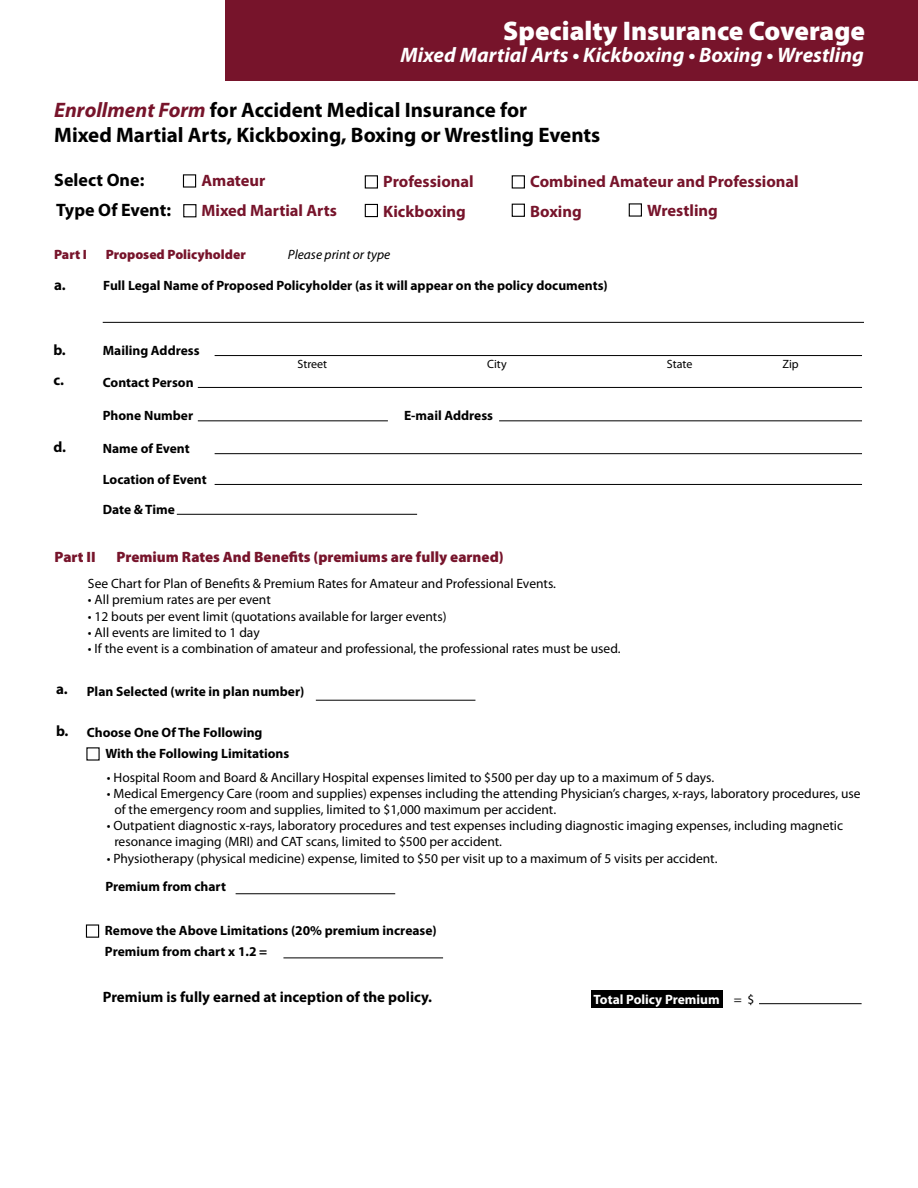
<style>
.page{position:relative;width:918px;height:1188px;background:#fff}
.page>*{position:absolute;margin:0;border:0;box-sizing:border-box;transform-origin:0 0}
.t1{font:900 27px "Myriad Pro";color:#fff}
.t2{font:700 21px/25.2px "Myriad Pro";color:#000}
.t3{font:italic 700 21px "Myriad Pro";color:#fff}
.t4{font:700 18px "Myriad Pro";color:#000}
.t5{font:700 16.5px "Myriad Pro";color:#77142b}
.t6{font:700 15px/30.5px "Myriad Pro";color:#000}
.t7{font:900 15px "Myriad Pro";color:#77142b}
.t8{font:13.5px/16.2px "Myriad Pro";color:#000}
.t9{font:700 13.5px/20.2px "Myriad Pro";color:#000}
.t10{font:900 13.5px "Myriad Pro";color:#77142b}
.t11{font:700 13.5px "Myriad Pro";color:#fff}
.t12{font:italic 13.5px "Myriad Pro";color:#000}
.t13{font:12px "Myriad Pro";color:#000}
.s1{font-style:italic;color:#77142b}
.s2{font-weight:400;color:#000}
</style>
<div class="page">
<div style="left:225px;top:0;width:693px;height:81px;background:#77142b"></div>
<div style="left:183px;top:174px;width:13px;height:14px;border:1px solid #000"></div>
<div style="left:365px;top:175px;width:13px;height:14px;border:1px solid #000"></div>
<div style="left:183px;top:204px;width:13px;height:13px;border:1px solid #000"></div>
<div style="left:365px;top:204px;width:13px;height:13px;border:1px solid #000"></div>
<div style="left:512px;top:204px;width:13px;height:13px;border:1px solid #000"></div>
<div style="left:629px;top:203px;width:13px;height:14px;border:1px solid #000"></div>
<hr style="left:316px;top:700px;width:159px;height:1px;background:#000">
<div style="left:86px;top:924px;width:13px;height:14px;border:1px solid #000"></div>
<hr style="left:283px;top:958px;width:160px;height:1px;background:#000">
<div style="left:512px;top:175px;width:13px;height:14px;border:1px solid #000"></div>
<div style="left:591px;top:990px;width:132px;height:18px;background:#000"></div>
<hr style="left:759px;top:1003px;width:103px;height:1px;background:#000">
<hr style="left:103px;top:322px;width:761px;height:1px;background:#000">
<hr style="left:215px;top:355px;width:647px;height:1px;background:#000">
<hr style="left:198px;top:387px;width:664px;height:1px;background:#000">
<hr style="left:198px;top:420px;width:190px;height:1px;background:#000">
<hr style="left:499px;top:420px;width:363px;height:1px;background:#000">
<hr style="left:177px;top:514px;width:240px;height:1px;background:#000">
<hr style="left:215px;top:453px;width:647px;height:1px;background:#000">
<hr style="left:215px;top:484px;width:647px;height:1px;background:#000">
<hr style="left:236px;top:893px;width:159px;height:1px;background:#000">
<h1 class="t1" style="left:503px;top:15px;width:363px">Specialty Insurance Coverage</h1>
<h2 class="t3" style="left:401px;top:43px;width:465px">Mixed Martial Arts • Kickboxing • Boxing • Wrestling</h2>
<h2 class="t2" style="left:54px;top:97px;width:548px"><span class="s1">Enrollment Form</span> for Accident Medical Insurance for<br>Mixed Martial Arts, Kickboxing, Boxing or Wrestling Events</h2>
<h3 class="t4" style="left:54px;top:170px;width:92px">Select One:</h3>
<p class="t5" style="left:201px;top:171px;width:66px">Amateur</p>
<p class="t5" style="left:383px;top:172px;width:92px">Professional</p>
<h3 class="t4" style="left:56px;top:200px;width:117px">Type Of Event:</h3>
<p class="t5" style="left:383px;top:202px;width:84px">Kickboxing</p>
<p class="t5" style="left:530px;top:202px;width:53px">Boxing</p>
<p class="t5" style="left:647px;top:201px;width:72px">Wrestling</p>
<p class="t5" style="left:530px;top:172px;width:270px">Combined Amateur and Professional</p>
<p class="t5" style="left:201px;top:201px;width:137px">Mixed Martial Arts</p>
<p class="t10" style="left:54px;top:247px;width:35px">Part I</p>
<p class="t10" style="left:106px;top:247px;width:142px">Proposed Policyholder</p>
<p class="t12" style="left:288px;top:248px;width:104px">Please print or type</p>
<p class="t6" style="left:54px;top:270px;width:13px">a.</p>
<p class="t9" style="left:103px;top:276px;width:506px">Full Legal Name of Proposed Policyholder (as it will appear on the policy documents)</p>
<p class="t6" style="left:54px;top:335px;width:14px">b. c.</p>
<p class="t6" style="left:54px;top:432px;width:14px">d.</p>
<p class="t9" style="left:103px;top:341px;width:98px">Mailing Address</p>
<p class="t13" style="left:298px;top:357px;width:31px">Street</p>
<p class="t13" style="left:487px;top:357px;width:21px">City</p>
<p class="t13" style="left:667px;top:357px;width:27px">State</p>
<p class="t13" style="left:782px;top:357px;width:18px">Zip</p>
<p class="t9" style="left:103px;top:373px;width:92px">Contact Person</p>
<p class="t9" style="left:103px;top:406px;width:92px">Phone Number</p>
<p class="t9" style="left:404px;top:406px;width:91px">E-mail Address</p>
<p class="t9" style="left:103px;top:439px;width:88px">Name of Event</p>
<p class="t9" style="left:103px;top:470px;width:105px">Location of Event</p>
<p class="t9" style="left:103px;top:499px;width:74px">Date &amp; Time</p>
<p class="t7" style="left:55px;top:549px;width:43px">Part II</p>
<p class="t7" style="left:117px;top:549px;width:389px">Premium Rates And Benefits (premiums are fully earned)</p>
<p class="t8" style="left:88px;top:576px;width:470px">See Chart for Plan of Benefits &amp; Premium Rates for Amateur and Professional Events.</p>
<p class="t6" style="left:56px;top:674px;width:13px">a.</p>
<p class="t6" style="left:56px;top:716px;width:14px">b.</p>
<p class="t8" style="left:88px;top:592px;width:184px">• All premium rates are per event</p>
<p class="t8" style="left:88px;top:608px;width:360px">• 12 bouts per event limit (quotations available for larger events)</p>
<p class="t8" style="left:88px;top:624px;width:173px">• All events are limited to 1 day</p>
<p class="t8" style="left:88px;top:641px;width:534px">• If the event is a combination of amateur and professional, the professional rates must be used.</p>
<p class="t9" style="left:87px;top:682px;width:219px">Plan Selected (write in plan number)</p>
<p class="t9" style="left:87px;top:723px;width:177px">Choose One Of The Following</p>
<p class="t9" style="left:105px;top:744px;width:185px">With the Following Limitations</p>
<p class="t8" style="left:107px;top:769px;width:609px">• Hospital Room and Board &amp; Ancillary Hospital expenses limited to $500 per day up to a maximum of 5 days.</p>
<p class="t8" style="left:114px;top:785px;width:748px;text-indent:-8px">• Medical Emergency Care (room and supplies) expenses including the attending Physician’s charges, x-rays, laboratory procedures, use of the emergency room and supplies, limited to $1,000 maximum per accident.</p>
<p class="t8" style="left:114px;top:818px;width:730px;text-indent:-8px">• Outpatient diagnostic x-rays, laboratory procedures and test expenses including diagnostic imaging expenses, including magnetic resonance imaging (MRI) and CAT scans, limited to $500 per accident.</p>
<p class="t8" style="left:107px;top:850px;width:612px">• Physiotherapy (physical medicine) expense, limited to $50 per visit up to a maximum of 5 visits per accident.</p>
<p class="t9" style="left:105px;top:876px;width:122px">Premium from chart</p>
<p class="t9" style="left:105px;top:921px;width:333px">Remove the Above Limitations (20% premium increase)<br>Premium from chart x 1.2 =</p>
<p class="t6" style="left:103px;top:982px;width:331px">Premium is fully earned at inception of the policy.</p>
<p class="t11" style="left:594px;top:992px;width:162px">Total Policy Premium <span class="s2">= $</span></p>
</div>
